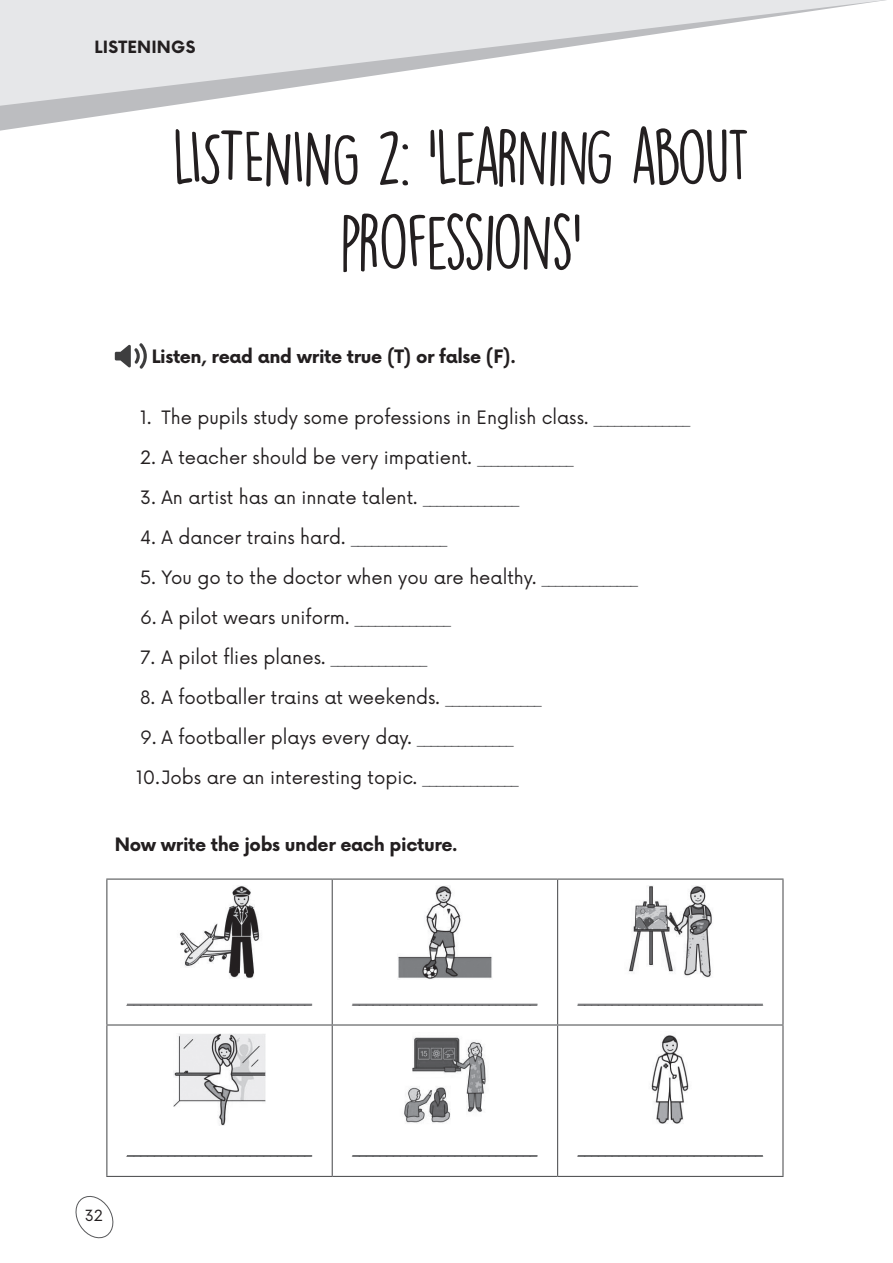
<style>
.page{position:relative;width:893px;height:1263px;background:#fff}
.page>*{position:absolute;margin:0;border:0;box-sizing:border-box;transform-origin:0 0}
.t1{font:70.5px/84.6px "DK Lemon Yellow Sun";letter-spacing:-.055em;color:#231f20;text-align:center}
.t2{font:18px "Now";color:#231f20}
.t3{font:700 18px "Now";letter-spacing:-.02em;color:#231f20}
.t4{font:700 16.5px "Now";letter-spacing:.015em;color:#231f20}
.t5{font:15px "Now";color:#231f20}
.t6{font:13.5px "Arial";color:#57585a}
.s1{font-family:"Arial";font-size:13.5px;color:#57585a}
</style>
<div class="page">
<svg style="left:75px;top:1196px;width:39px;height:43px"></svg>
<svg style="left:0;top:107px;width:160px;height:24px"></svg>
<svg style="left:0;top:0;width:886px;height:107px;fill:#e6e7e9"></svg>
<svg style="left:115px;top:343px;width:32px;height:26px"></svg>
<hr style="left:106px;top:878px;width:226px;height:2px;background:#57585a">
<hr style="left:106px;top:880px;width:1px;height:144px;background:#57585a">
<hr style="left:332px;top:878px;width:226px;height:2px;background:#57585a">
<hr style="left:332px;top:880px;width:1px;height:144px;background:#57585a">
<hr style="left:558px;top:878px;width:225px;height:2px;background:#57585a">
<hr style="left:557px;top:880px;width:1px;height:144px;background:#57585a">
<hr style="left:782px;top:880px;width:1px;height:144px;background:#57585a">
<hr style="left:106px;top:1024px;width:226px;height:1px;background:#57585a">
<hr style="left:106px;top:1025px;width:1px;height:151px;background:#57585a">
<hr style="left:332px;top:1024px;width:226px;height:1px;background:#57585a">
<hr style="left:332px;top:1025px;width:1px;height:151px;background:#57585a">
<hr style="left:558px;top:1024px;width:225px;height:1px;background:#57585a">
<hr style="left:557px;top:1025px;width:1px;height:151px;background:#57585a">
<hr style="left:782px;top:1025px;width:1px;height:151px;background:#57585a">
<hr style="left:106px;top:1176px;width:226px;height:1px;background:#57585a">
<hr style="left:332px;top:1176px;width:226px;height:1px;background:#57585a">
<hr style="left:558px;top:1176px;width:225px;height:1px;background:#57585a">
<hr style="left:127px;top:1004px;width:185px;height:1px;background:#57585a">
<img style="left:180px;top:886px;width:80px;height:92px">
<hr style="left:352px;top:1004px;width:185px;height:1px;background:#57585a">
<img style="left:398px;top:885px;width:94px;height:94px">
<hr style="left:578px;top:1004px;width:185px;height:1px;background:#57585a">
<img style="left:629px;top:885px;width:83px;height:93px">
<hr style="left:127px;top:1155px;width:185px;height:1px;background:#57585a">
<img style="left:173px;top:1033px;width:93px;height:92px">
<hr style="left:352px;top:1155px;width:185px;height:1px;background:#57585a">
<img style="left:404px;top:1037px;width:82px;height:86px">
<hr style="left:578px;top:1155px;width:185px;height:1px;background:#57585a">
<img style="left:651px;top:1035px;width:38px;height:89px">
<p class="t4" style="left:95px;top:35px;width:102px">LISTENINGS</p>
<h1 class="t1" style="left:172px;top:114px;width:580px">LISTENING 2: ‘LEARNING ABOUT<br>PROFESSIONS’</h1>
<p class="t3" style="left:152px;top:343px;width:366px">Listen, read and write true (T) or false (F).</p>
<p class="t2" style="left:140px;top:403px;width:551px">1. The pupils study some professions in English class. <span class="s1">______________</span></p>
<p class="t2" style="left:140px;top:443px;width:435px">2. A teacher should be very impatient. <span class="s1">______________</span></p>
<p class="t2" style="left:140px;top:483px;width:380px">3. An artist has an innate talent. <span class="s1">______________</span></p>
<p class="t2" style="left:140px;top:523px;width:308px">4. A dancer trains hard. <span class="s1">______________</span></p>
<p class="t2" style="left:140px;top:563px;width:499px">5. You go to the doctor when you are healthy. <span class="s1">______________</span></p>
<p class="t2" style="left:140px;top:603px;width:312px">6. A pilot wears uniform. <span class="s1">______________</span></p>
<p class="t2" style="left:140px;top:643px;width:288px">7. A pilot flies planes. <span class="s1">______________</span></p>
<p class="t2" style="left:140px;top:683px;width:403px">8. A footballer trains at weekends. <span class="s1">______________</span></p>
<p class="t2" style="left:140px;top:723px;width:375px">9. A footballer plays every day. <span class="s1">______________</span></p>
<p class="t2" style="left:136px;top:763px;width:384px">10. Jobs are an interesting topic. <span class="s1">______________</span></p>
<p class="t3" style="left:115px;top:831px;width:344px">Now write the jobs under each picture.</p>
<p class="t6" style="left:127px;top:989px;width:187px">___________________________</p>
<p class="t6" style="left:352px;top:989px;width:187px">___________________________</p>
<p class="t6" style="left:578px;top:989px;width:187px">___________________________</p>
<p class="t5" style="left:85px;top:1203px;width:20px">32</p>
<p class="t6" style="left:127px;top:1140px;width:187px">___________________________</p>
<p class="t6" style="left:352px;top:1140px;width:187px">___________________________</p>
<p class="t6" style="left:578px;top:1140px;width:187px">___________________________</p>
</div>
